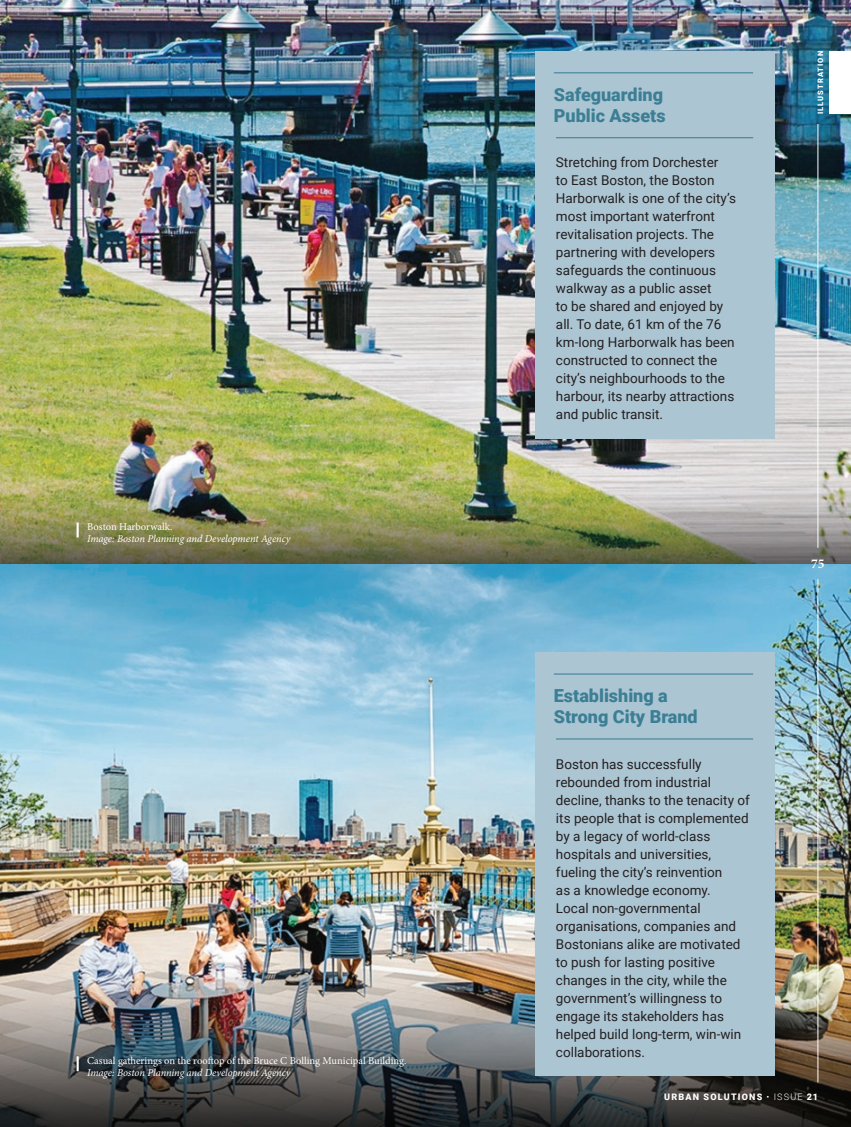
<style>
.page{position:relative;width:851px;height:1127px;background:#fff}
.page>*{position:absolute;margin:0;border:0;box-sizing:border-box;transform-origin:0 0}
.t1{font:900 18px/21px "Roboto";color:#3c7f95}
.t2{font:13.5px/18px "Roboto";color:#231f20}
.t3{font:700 13.5px "Minion Pro";color:#fff}
.t4{font:10.5px "Minion Pro";color:#fff}
.t5{font:italic 10.5px "Minion Pro";letter-spacing:-.005em;color:#fff}
.t6{font:900 9px "Roboto";letter-spacing:.135em;color:#fff}
.t7{font:900 7.5px "Roboto";letter-spacing:.135em;color:#fff}
.s1{font-weight:300}
</style>
<div class="page">
<img style="left:0;top:0;width:850px;height:1127px">
<svg style="left:77px;top:1056px;width:2px;height:15px"></svg>
<svg style="left:77px;top:522px;width:2px;height:15px"></svg>
<div style="left:534px;top:652px;width:240px;height:424px;background:#acc5d2"></div>
<div style="left:534px;top:51px;width:240px;height:388px;background:#acc5d2"></div>
<hr style="left:556px;top:738px;width:197px;height:1px;background:#3c7f95">
<hr style="left:556px;top:137px;width:197px;height:1px;background:#3c7f95">
<hr style="left:553px;top:673px;width:200px;height:1px;background:#3c7f95">
<hr style="left:553px;top:72px;width:200px;height:1px;background:#3c7f95">
<hr style="left:817px;top:579px;width:1px;height:503px;background:#fff">
<hr style="left:817px;top:124px;width:1px;height:424px;background:#fff">
<div style="left:829px;top:51px;width:21px;height:62px;background:#fff"></div>
<p class="t4" style="left:87px;top:520px;width:87px">Boston Harborwalk.</p>
<p class="t5" style="left:87px;top:532px;width:205px">Image: Boston Planning and Development Agency</p>
<p class="t4" style="left:87px;top:1053px;width:321px">Casual gatherings on the rooftop of the Bruce C Bolling Municipal Building.</p>
<p class="t5" style="left:87px;top:1065px;width:205px">Image: Boston Planning and Development Agency</p>
<h1 class="t1" style="left:553px;top:83px;width:113px">Safeguarding<br>Public Assets</h1>
<p class="t2" style="left:556px;top:153px;width:181px">Stretching from Dorchester<br>to East Boston, the Boston<br>Harborwalk is one of the city’s most important waterfront revitalisation projects. The partnering with developers safeguards the continuous walkway as a public asset<br>to be shared and enjoyed by all. To date, 61 km of the 76 km-long Harborwalk has been constructed to connect the city’s neighbourhoods to the harbour, its nearby attractions and public transit.</p>
<h1 class="t1" style="left:553px;top:684px;width:145px">Establishing a<br>Strong City Brand</h1>
<p class="t2" style="left:556px;top:754px;width:195px">Boston has successfully rebounded from industrial decline, thanks to the tenacity of its people that is complemented by a legacy of world-class hospitals and universities, fueling the city’s reinvention<br>as a knowledge economy.<br>Local non-governmental organisations, companies and<br>Bostonians alike are motivated to push for lasting positive changes in the city, while the government’s willingness to engage its stakeholders has helped build long-term, win-win collaborations.</p>
<p class="t7" style="left:815px;top:114px;width:64px;rotate:-90deg">ILLUSTRATION</p>
<p class="t3" style="left:811px;top:554px;width:15px">75</p>
<p class="t6" style="left:664px;top:1090px;width:155px">URBAN SOLUTIONS <span class="s1">• ISSUE</span> 21</p>
</div>
